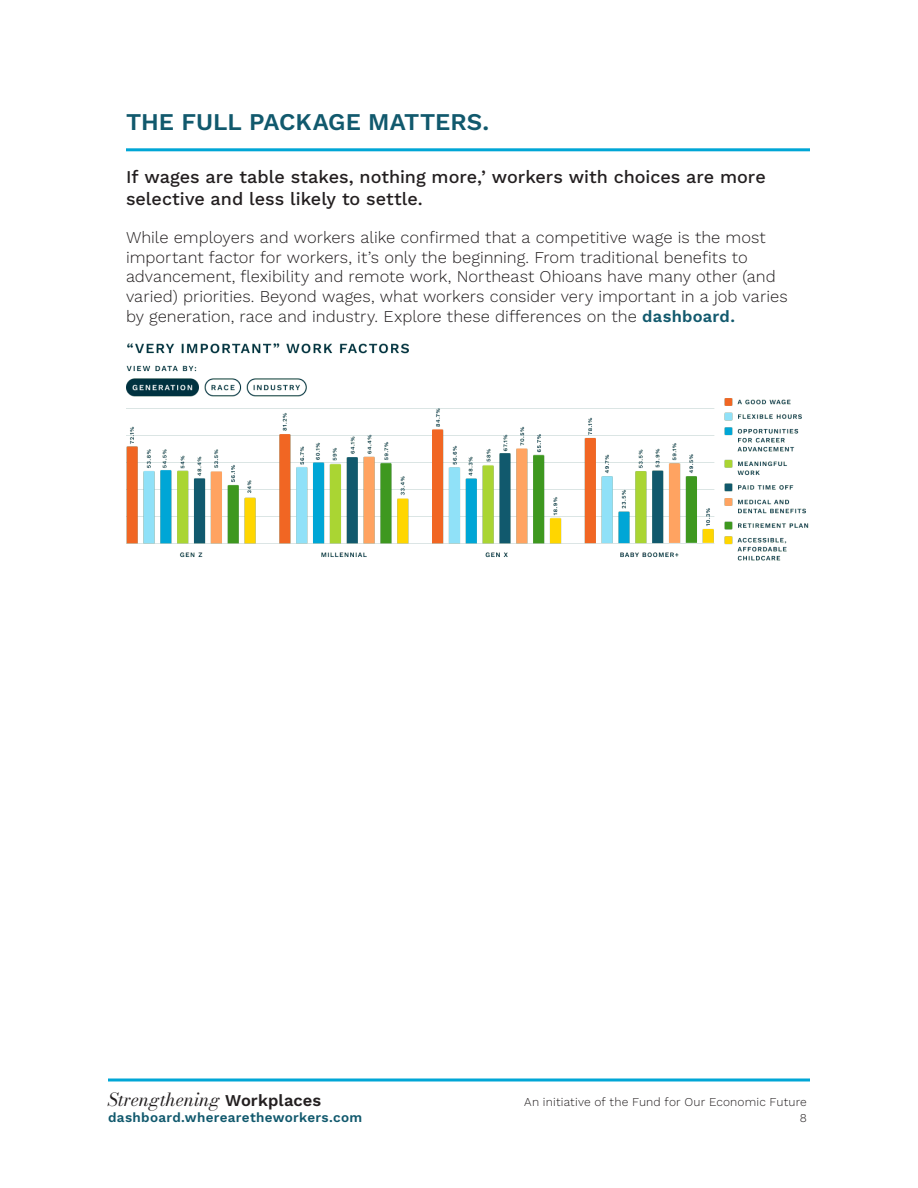
<style>
.page{position:relative;width:918px;height:1188px;background:#fff}
.page>*{position:absolute;margin:0;border:0;box-sizing:border-box;transform-origin:0 0}
.Subsection_header{font:600 24px "Work Sans";letter-spacing:-.005em;color:#11596d}
.Subsection_intro_sub{font:500 18px/21.6px "Work Sans";color:#231f20}
.t1{font:italic 900 18px "Bodoni Moda 11 pt";color:#231f20}
.Subsection_body{font:300 16.5px/19.8px "Work Sans";color:#231f20}
.t2{font:600 13.5px "Work Sans";letter-spacing:.02em;color:#11596d}
.t3{font:300 12px "Work Sans";letter-spacing:.01em;color:#231f20}
.s1{font-weight:600;color:#11596d}
.s2{font-family:"Work Sans";font-weight:600;font-style:normal;font-size:16.5px}
</style>
<div class="page">
<svg style="left:108px;top:1078px;width:702px;height:4px;background:#3fbce0"></svg>
<hr style="left:126px;top:148px;width:684px;height:3px;background:#00a6d6">
<img style="left:126px;top:343px;width:683px;height:218px">
<p class="Subsection_header" style="left:126px;top:104px;width:365px">THE FULL PACKAGE MATTERS.</p>
<p class="Subsection_intro_sub" style="left:126px;top:166px;width:641px">If wages are table stakes, nothing more,’ workers with choices are more selective and less likely to settle.</p>
<p class="Subsection_body" style="left:126px;top:227px;width:663px">While employers and workers alike confirmed that a competitive wage is the most important factor for workers, it’s only the beginning. From traditional benefits to advancement, flexibility and remote work, Northeast Ohioans have many other (and varied) priorities. Beyond wages, what workers consider very important in a job varies by generation, race and industry. Explore these differences on the <span class="s1">dashboard.</span></p>
<p class="t1" style="left:108px;top:1087px;width:215px">Strengthening <span class="s2">Workplaces</span></p>
<p class="t3" style="left:524px;top:1092px;width:284px">An initiative of the Fund for Our Economic Future</p>
<p class="t2" style="left:108px;top:1107px;width:256px">dashboard.wherearetheworkers.com</p>
<p class="t3" style="left:800px;top:1109px;width:9px">8</p>
</div>
